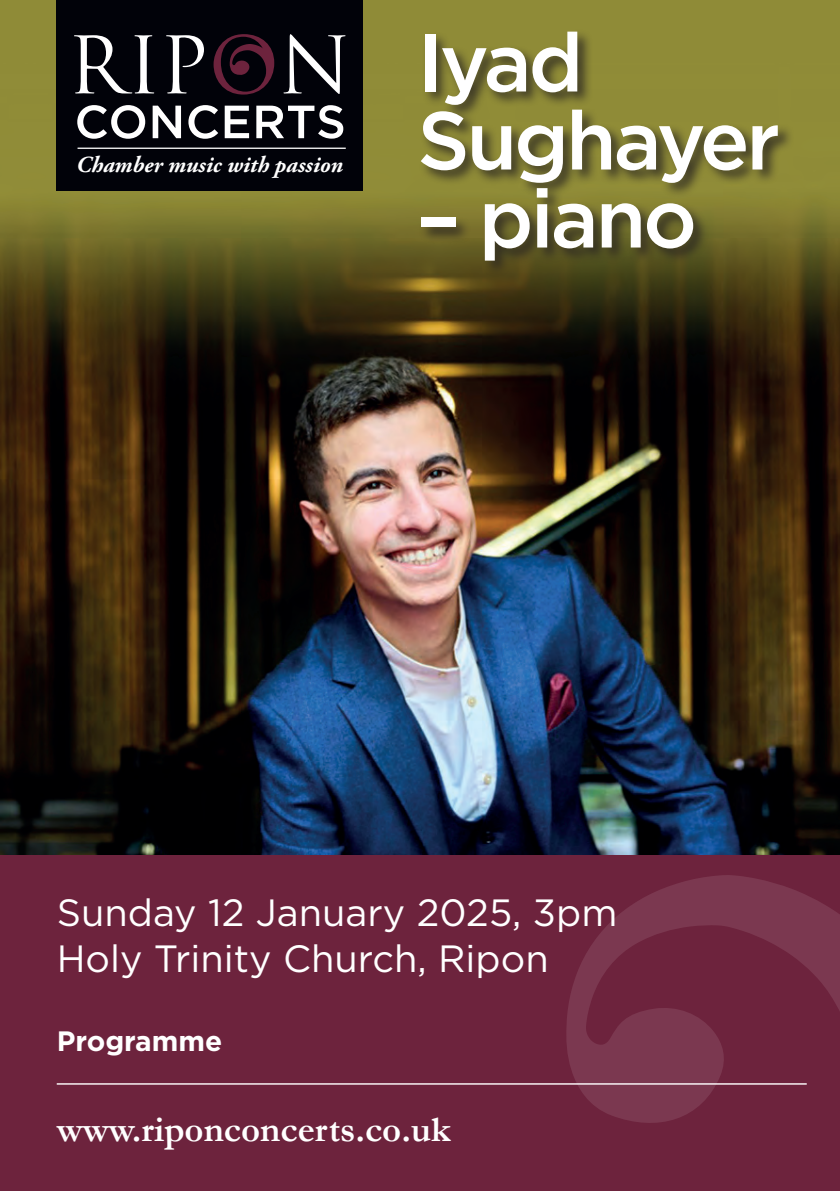
<style>
.page{position:relative;width:840px;height:1191px;background:#fff}
.page>*{position:absolute;margin:0;border:0;box-sizing:border-box;transform-origin:0 0}
.t1{font:500 82px/78px "Gotham";letter-spacing:-.04em;color:#fff}
.t2{font:38px/46px "Gotham";color:#fff}
.t3{font:700 36.6px "Garamond";color:#fff}
.t4{font:700 28px "Gotham";color:#fff}
.t5{font:italic 700 23px "Adobe Garamond Pro";color:#fff}
</style>
<div class="page">
<img style="left:0;top:0;width:839px;height:855px">
<div style="left:418px;top:29px;width:375px;height:248px;background:#231f20;opacity:.75"></div>
<div style="left:57px;top:0;width:305px;height:190px;background:#010209"></div>
<svg style="left:74px;top:35px;width:80px;height:58px"></svg>
<svg style="left:166px;top:35px;width:38px;height:58px"></svg>
<svg style="left:213px;top:34px;width:61px;height:61px"></svg>
<svg style="left:283px;top:34px;width:62px;height:60px"></svg>
<svg style="left:256px;top:105px;width:87px;height:34px"></svg>
<svg style="left:224px;top:106px;width:25px;height:32px"></svg>
<svg style="left:188px;top:105px;width:30px;height:34px"></svg>
<svg style="left:152px;top:106px;width:29px;height:32px"></svg>
<svg style="left:77px;top:105px;width:68px;height:34px"></svg>
<hr style="left:77px;top:148px;width:268px;height:1px;background:#fff">
<div style="left:0;top:855px;width:839px;height:336px;background:#6d233d"></div>
<svg style="left:565px;top:875px;width:274px;height:248px"></svg>
<hr style="left:57px;top:1083px;width:749px;height:1px;background:#fff">
<p class="t5" style="left:76px;top:152px;width:268px">Chamber music with passion</p>
<h1 class="t1" style="left:417px;top:22px;width:364px">Iyad<br>Sughayer</h1>
<h1 class="t1" style="left:417px;top:178px;width:281px">– piano</h1>
<p class="t2" style="left:57px;top:888px;width:562px">Sunday 12 January 2025, 3pm<br>Holy Trinity Church, Ripon</p>
<p class="t4" style="left:57px;top:1022px;width:167px">Programme</p>
<p class="t3" style="left:57px;top:1107px;width:395px">www.riponconcerts.co.uk</p>
</div>
